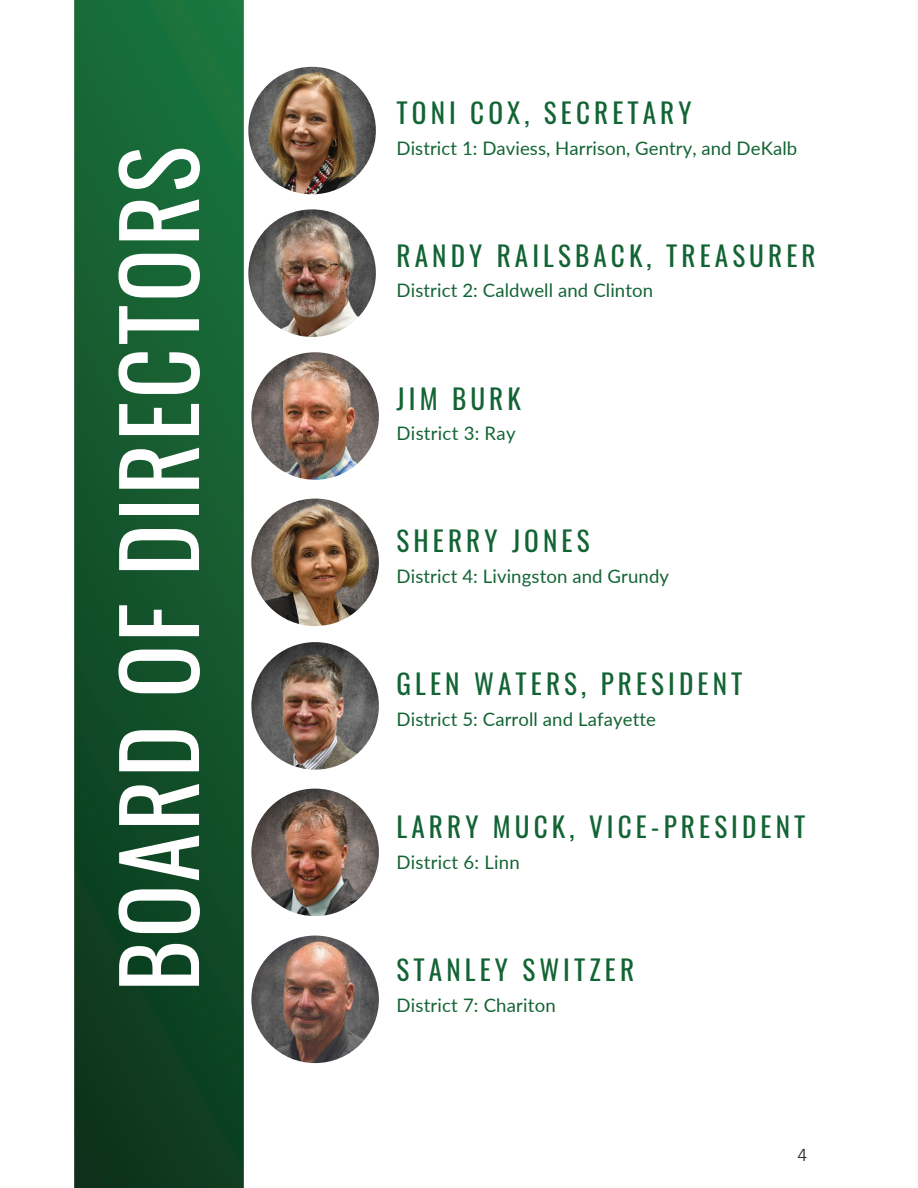
<style>
.page{position:relative;width:918px;height:1188px;background:#fff}
.page>*{position:absolute;margin:0;border:0;box-sizing:border-box;transform-origin:0 0}
.t1{font:98.7px "Oswald";letter-spacing:.025em;color:#fff}
.t2{font:27.3px "Oswald";letter-spacing:.15em;color:#136434}
.t3{font:300 19.35px "Calibri";color:#201c1d}
.t4{font:18.6px "Lato";letter-spacing:.005em;color:#136434}
</style>
<div class="page">
<img style="left:75px;top:0;width:168px;height:1188px">
<img style="left:248px;top:67px;width:128px;height:127px;border-radius:50%">
<img style="left:248px;top:209px;width:128px;height:128px;border-radius:50%">
<img style="left:251px;top:352px;width:128px;height:128px;border-radius:50%">
<img style="left:251px;top:499px;width:128px;height:127px;border-radius:50%">
<img style="left:251px;top:642px;width:128px;height:128px;border-radius:50%">
<img style="left:251px;top:789px;width:128px;height:127px;border-radius:50%">
<img style="left:251px;top:936px;width:128px;height:127px;border-radius:50%">
<h1 class="t1" style="left:81px;top:992px;width:847px;rotate:-90deg">BOARD OF DIRECTORS</h1>
<h2 class="t2" style="left:397px;top:91px;width:297px">TONI COX, SECRETARY</h2>
<p class="t4" style="left:397px;top:137px;width:402px">District 1: Daviess, Harrison, Gentry, and DeKalb</p>
<h2 class="t2" style="left:397px;top:234px;width:421px">RANDY RAILSBACK, TREASURER</h2>
<p class="t4" style="left:397px;top:279px;width:258px">District 2: Caldwell and Clinton</p>
<h2 class="t2" style="left:397px;top:377px;width:126px">JIM BURK</h2>
<p class="t4" style="left:397px;top:422px;width:121px">District 3: Ray</p>
<h2 class="t2" style="left:397px;top:520px;width:194px">SHERRY JONES</h2>
<p class="t4" style="left:397px;top:565px;width:274px">District 4: Livingston and Grundy</p>
<h2 class="t2" style="left:397px;top:663px;width:347px">GLEN WATERS, PRESIDENT</h2>
<p class="t4" style="left:397px;top:708px;width:261px">District 5: Carroll and Lafayette</p>
<h2 class="t2" style="left:397px;top:806px;width:410px">LARRY MUCK, VICE-PRESIDENT</h2>
<p class="t4" style="left:397px;top:851px;width:125px">District 6: Linn</p>
<h2 class="t2" style="left:397px;top:948px;width:239px">STANLEY SWITZER</h2>
<p class="t4" style="left:397px;top:993px;width:161px">District 7: Chariton</p>
<p class="t3" style="left:798px;top:1147px;width:11px">4</p>
</div>
